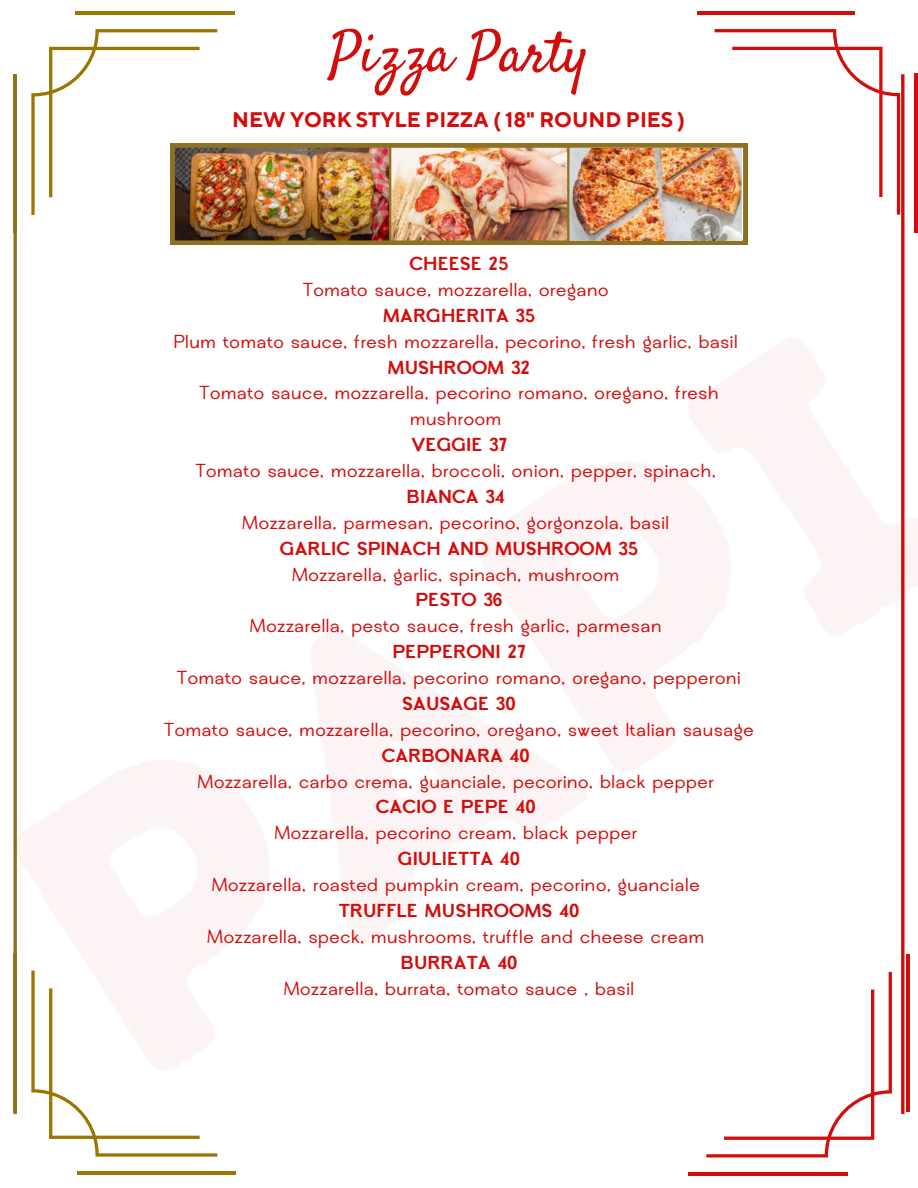
<style>
.page{position:relative;width:918px;height:1188px;background:#fff}
.page>*{position:absolute;margin:0;border:0;box-sizing:border-box;transform-origin:0 0}
.t1{font:57px "Satisfy";color:#d30d0c}
.t2{font:700 21px "TT Norms Pro";color:#d30d0c}
.t3{font:18.75px/25.8px "Calmius Sans Low";color:#d30d0c;text-align:center}
.t4{font:700 18.75px "Calmius Sans Low";color:#d30d0c}
</style>
<div class="page">
<hr style="left:915px;top:73px;width:3px;height:159px;background:#d30d0c">
<hr style="left:697px;top:11px;width:158px;height:4px;background:#d30d0c">
<svg style="left:715px;top:29px;width:185px;height:186px"></svg>
<hr style="left:76px;top:11px;width:159px;height:4px;background:#9b7600">
<svg style="left:31px;top:29px;width:186px;height:186px"></svg>
<hr style="left:689px;top:1172px;width:159px;height:3px;background:#d30d0c">
<svg style="left:706px;top:1120px;width:169px;height:38px"></svg>
<hr style="left:77px;top:1171px;width:158px;height:3px;background:#9b7600">
<svg style="left:49px;top:1120px;width:168px;height:37px"></svg>
<svg style="left:13px;top:74px;width:4px;height:202px"></svg>
<hr style="left:901px;top:74px;width:3px;height:1040px;background:#d30d0c">
<img style="left:170px;top:143px;width:578px;height:102px">
<img style="left:569px;top:148px;width:173px;height:92px">
<hr style="left:567px;top:143px;width:2px;height:102px;background:#8e7224">
<img style="left:13px;top:276px;width:905px;height:844px">
<h1 class="t1" style="left:329px;top:18px;width:260px">Pizza Party</h1>
<p class="t2" style="left:232px;top:107px;width:455px">NEW YORK STYLE PIZZA ( 18" ROUND PIES )</p>
<p class="t4" style="left:410px;top:253px;width:100px">CHEESE 25</p>
<p class="t3" style="left:303px;top:277px;width:308px">Tomato sauce, mozzarella, oregano</p>
<p class="t4" style="left:383px;top:304px;width:154px">MARGHERITA 35</p>
<p class="t3" style="left:173px;top:328px;width:566px">Plum tomato sauce, fresh mozzarella, pecorino, fresh garlic, basil</p>
<p class="t4" style="left:387px;top:356px;width:145px">MUSHROOM 32</p>
<p class="t3" style="left:199px;top:380px;width:521px">Tomato sauce, mozzarella, pecorino romano, oregano, fresh mushroom</p>
<p class="t4" style="left:411px;top:434px;width:97px">VEGGIE 37</p>
<p class="t3" style="left:195px;top:458px;width:522px">Tomato sauce, mozzarella, broccoli, onion, pepper, spinach,</p>
<p class="t4" style="left:407px;top:486px;width:100px">BIANCA 34</p>
<p class="t3" style="left:242px;top:509px;width:429px">Mozzarella, parmesan, pecorino, gorgonzola, basil</p>
<p class="t4" style="left:280px;top:537px;width:360px">GARLIC SPINACH AND MUSHROOM 35</p>
<p class="t3" style="left:292px;top:561px;width:329px">Mozzarella, garlic, spinach, mushroom</p>
<p class="t4" style="left:415px;top:589px;width:88px">PESTO 36</p>
<p class="t3" style="left:250px;top:613px;width:414px">Mozzarella, pesto sauce, fresh garlic, parmesan</p>
<p class="t4" style="left:392px;top:641px;width:135px">PEPPERONI 27</p>
<p class="t3" style="left:177px;top:665px;width:566px">Tomato sauce, mozzarella, pecorino romano, oregano, pepperoni</p>
<p class="t4" style="left:402px;top:693px;width:115px">SAUSAGE 30</p>
<p class="t3" style="left:164px;top:716px;width:592px">Tomato sauce, mozzarella, pecorino, oregano, sweet Italian sausage</p>
<p class="t4" style="left:382px;top:744px;width:150px">CARBONARA 40</p>
<p class="t3" style="left:197px;top:768px;width:518px">Mozzarella, carbo crema, guanciale, pecorino, black pepper</p>
<p class="t4" style="left:376px;top:796px;width:161px">CACIO E PEPE 40</p>
<p class="t3" style="left:274px;top:820px;width:365px">Mozzarella, pecorino cream, black pepper</p>
<p class="t4" style="left:398px;top:848px;width:124px">GIULIETTA 40</p>
<p class="t3" style="left:211px;top:872px;width:490px">Mozzarella, roasted pumpkin cream, pecorino, guanciale</p>
<p class="t4" style="left:339px;top:900px;width:242px">TRUFFLE MUSHROOMS 40</p>
<p class="t3" style="left:207px;top:923px;width:499px">Mozzarella, speck, mushrooms, truffle and cheese cream</p>
<p class="t4" style="left:401px;top:951px;width:118px">BURRATA 40</p>
<p class="t3" style="left:283px;top:975px;width:353px">Mozzarella, burrata, tomato sauce , basil</p>
</div>
